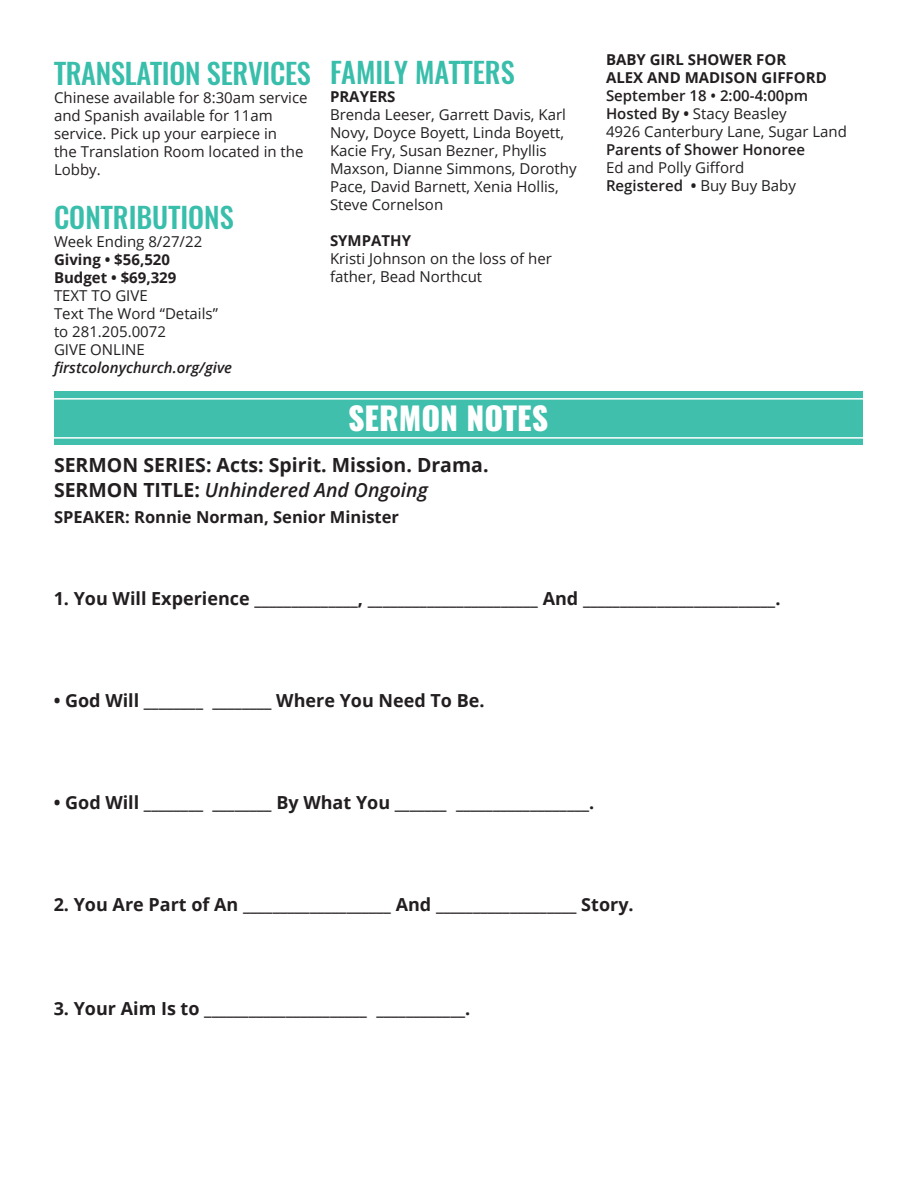
<style>
.page{position:relative;width:918px;height:1188px;background:#fff}
.page>*{position:absolute;margin:0;border:0;box-sizing:border-box;transform-origin:0 0}
.t1{font:800 31.5px "Oswald";color:#fff}
.t2{font:500 28.5px "Oswald";letter-spacing:-.005em;color:#38beab}
.t3{font:700 19.5px "Open Sans";color:#231f20}
.t4{font:italic 600 19.5px "Open Sans";color:#231f20}
.t5{font:700 18px "Open Sans";color:#231f20}
.t6{font:700 16.5px "Open Sans";color:#231f20}
.t7{font:15px/18px "Open Sans";color:#231f20}
.t8{font:15px/18px "Open Sans";color:#241f21}
.t9{font:700 15px "Open Sans";color:#231f20}
.t10{font:600 15px "Open Sans";color:#231f20}
.t11{font:italic 600 15px "Open Sans";color:#231f20}
.s1{font-weight:700;font-style:normal}
.s2{font-weight:600}
.s3{font-weight:700}
.s4{font-weight:400}
</style>
<div class="page">
<div style="left:54px;top:391px;width:809px;height:54px;background:#40bfad"></div>
<hr style="left:54px;top:398px;width:828px;height:2px;background:#fff">
<hr style="left:44px;top:437px;width:829px;height:2px;background:#fff">
<p class="t2" style="left:54px;top:54px;width:259px">TRANSLATION SERVICES</p>
<p class="t8" style="left:54px;top:88px;width:255px">Chinese available for 8:30am service and Spanish available for 11am service. Pick up your earpiece in<br>the Translation Room located in the<br>Lobby.</p>
<p class="t2" style="left:54px;top:198px;width:181px">CONTRIBUTIONS</p>
<p class="t7" style="left:54px;top:232px;width:150px">Week Ending 8/27/22</p>
<p class="t9" style="left:54px;top:249px;width:118px">Giving • $56,520</p>
<p class="t9" style="left:54px;top:267px;width:124px">Budget • $69,329</p>
<p class="t7" style="left:54px;top:286px;width:165px">TEXT TO GIVE<br>Text The Word “Details”</p>
<p class="t7" style="left:54px;top:322px;width:114px">to 281.205.0072</p>
<p class="t7" style="left:54px;top:340px;width:92px">GIVE ONLINE</p>
<p class="t11" style="left:54px;top:357px;width:180px">firstcolonychurch.org/give</p>
<p class="t2" style="left:330px;top:52px;width:186px">FAMILY MATTERS</p>
<p class="t9" style="left:330px;top:86px;width:67px">PRAYERS</p>
<p class="t7" style="left:330px;top:105px;width:248px">Brenda Leeser, Garrett Davis, Karl<br>Novy, Doyce Boyett, Linda Boyett,<br>Kacie Fry, Susan Bezner, Phyllis<br>Maxson, Dianne Simmons, Dorothy<br>Pace, David Barnett, Xenia Hollis,<br>Steve Cornelson</p>
<p class="t9" style="left:330px;top:230px;width:83px">SYMPATHY</p>
<p class="t7" style="left:330px;top:249px;width:223px">Kristi Johnson on the loss of her father, Bead Northcut</p>
<p class="t1" style="left:348px;top:402px;width:202px">SERMON NOTES</p>
<p class="t3" style="left:54px;top:451px;width:436px">SERMON SERIES: Acts: Spirit. Mission. Drama.</p>
<p class="t4" style="left:54px;top:477px;width:375px"><span class="s1">SERMON TITLE:</span> Unhindered And Ongoing</p>
<p class="t6" style="left:54px;top:505px;width:346px">SPEAKER: Ronnie Norman, Senior Minister</p>
<p class="t9" style="left:606px;top:49px;width:182px">BABY GIRL SHOWER FOR</p>
<p class="t9" style="left:606px;top:67px;width:222px">ALEX AND MADISON GIFFORD</p>
<p class="t10" style="left:606px;top:86px;width:204px">September 18 • 2:00-4:00pm</p>
<p class="t7" style="left:606px;top:105px;width:182px"><span class="s2">Hosted By</span> <span class="s3">•</span> Stacy Beasley</p>
<p class="t7" style="left:606px;top:123px;width:242px">4926 Canterbury Lane, Sugar Land</p>
<p class="t10" style="left:606px;top:140px;width:201px">Parents of Shower Honoree</p>
<p class="t7" style="left:606px;top:159px;width:140px">Ed and Polly Gifford</p>
<p class="t10" style="left:606px;top:176px;width:191px">Registered <span class="s3">•</span> <span class="s4">Buy Buy Baby</span></p>
<p class="t5" style="left:54px;top:585px;width:728px">1. You Will Experience ______________, _______________________ And __________________________.</p>
<p class="t5" style="left:54px;top:687px;width:432px">• God Will ________ ________ Where You Need To Be.</p>
<p class="t5" style="left:54px;top:789px;width:542px">• God Will ________ ________ By What You _______ __________________.</p>
<p class="t5" style="left:54px;top:891px;width:582px">2. You Are Part of An ____________________ And ___________________ Story.</p>
<p class="t5" style="left:54px;top:996px;width:418px">3. Your Aim Is to ______________________ ____________.</p>
</div>
